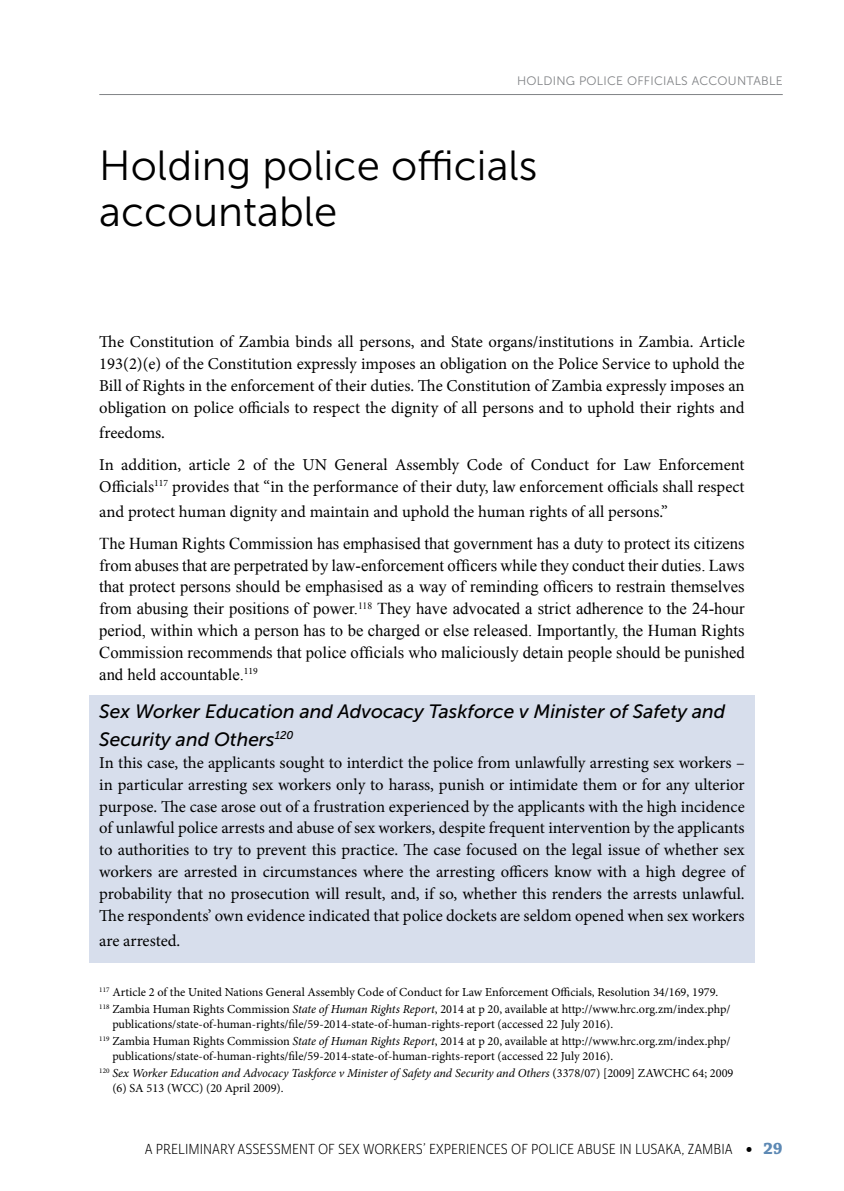
<style>
.page{position:relative;width:844px;height:1191px;background:#fff}
.page>*{position:absolute;margin:0;border:0;box-sizing:border-box;transform-origin:0 0}
.t1{font:42px/45.5px "Museo Sans 300";color:#000}
.t2{font:italic 19.25px/28px "Museo Sans 500";color:#000}
.t3{font:16.62px/21.9px "Minion Pro";color:#000;text-align:justify}
.t4{font:16.62px/21.9px "Times New Roman";color:#000;text-align:justify}
.t5{font:14px "Cabrito Sans Con Boo";color:#000}
.t6{font:12.25px/17.2px "Minion Pro";color:#000}
.t7{font:12.25px "Museo Sans 300";letter-spacing:.02em;color:#808285}
.s1{font-style:italic}
.s2{font-family:"Chaparral Pro";font-weight:700;font-size:17.5px}
.s3{font-family:"Chaparral Pro";font-weight:700;font-size:17.5px;color:#5d89b4}
</style>
<div class="page">
<hr style="left:99px;top:94px;width:683px;height:1px;background:#808285">
<div style="left:89px;top:694px;width:665px;height:268px;background:#d7deec"></div>
<p class="t7" style="left:517px;top:74px;width:267px">HOLDING POLICE OFFICIALS ACCOUNTABLE</p>
<h1 class="t1" style="left:99px;top:143px;width:439px">Holding police officials accountable</h1>
<p class="t3" style="left:99px;top:331px;width:646px">The Constitution of Zambia binds all persons, and State organs/institutions in Zambia. Article 193(2)(e) of the Constitution expressly imposes an obligation on the Police Service to uphold the Bill of Rights in the enforcement of their duties. The Constitution of Zambia expressly imposes an obligation on police officials to respect the dignity of all persons and to uphold their rights and</p>
<p class="t3" style="left:99px;top:417px;width:646px;line-height:31.8px">freedoms.<br>In addition, article 2 of the UN General Assembly Code of Conduct for Law Enforcement</p>
<p class="t3" style="left:99px;top:474px;width:646px;line-height:25.2px">Officials<sup>117</sup> provides that “in the performance of their duty, law enforcement officials shall respect and protect human dignity and maintain and uphold the human rights of all persons.”</p>
<p class="t4" style="left:99px;top:532px;width:646px">The Human Rights Commission has emphasised that government has a duty to protect its citizens from abuses that are perpetrated by law-enforcement officers while they conduct their duties. Laws that protect persons should be emphasised as a way of reminding officers to restrain themselves from abusing their positions of power.<sup>118</sup> They have advocated a strict adherence to the 24-hour period, within which a person has to be charged or else released. Importantly, the Human Rights Commission recommends that police officials who maliciously detain people should be punished and held accountable.<sup>119</sup></p>
<p class="t2" style="left:99px;top:697px;width:627px">Sex Worker Education and Advocacy Taskforce v Minister of Safety and<br>Security and Others<sup>120</sup></p>
<p class="t3" style="left:99px;top:751px;width:646px">In this case, the applicants sought to interdict the police from unlawfully arresting sex workers – in particular arresting sex workers only to harass, punish or intimidate them or for any ulterior purpose. The case arose out of a frustration experienced by the applicants with the high incidence of unlawful police arrests and abuse of sex workers, despite frequent intervention by the applicants to authorities to try to prevent this practice. The case focused on the legal issue of whether sex workers are arrested in circumstances where the arresting officers know with a high degree of probability that no prosecution will result, and, if so, whether this renders the arrests unlawful.<br>The respondents’ own evidence indicated that police dockets are seldom opened when sex workers</p>
<p class="t3" style="left:99px;top:930px;width:82px">are arrested.</p>
<p class="t6" style="left:99px;top:983px;width:632px"><sup>117</sup> Article 2 of the United Nations General Assembly Code of Conduct for Law Enforcement Officials, Resolution 34/169, 1979.<br><sup>118</sup> Zambia Human Rights Commission <span class="s1">State of Human Rights Report</span>, 2014 at p 20, available at http://www.hrc.org.zm/index.php/</p>
<p class="t6" style="left:99px;top:1015px;width:632px;text-indent:13px">publications/state-of-human-rights/file/59-2014-state-of-human-rights-report (accessed 22 July 2016).<br><sup>119</sup> Zambia Human Rights Commission <span class="s1">State of Human Rights Report</span>, 2014 at p 20, available at http://www.hrc.org.zm/index.php/</p>
<p class="t6" style="left:99px;top:1047px;width:635px;text-indent:13px">publications/state-of-human-rights/file/59-2014-state-of-human-rights-report (accessed 22 July 2016).<br><sup>120</sup> <span class="s1">Sex Worker Education and Advocacy Taskforce v Minister of Safety and Security and Others</span> (3378/07) [2009] ZAWCHC 64; 2009</p>
<p class="t6" style="left:112px;top:1079px;width:173px">(6) SA 513 (WCC) (20 April 2009).</p>
<p class="t5" style="left:145px;top:1140px;width:639px">A PRELIMINARY ASSESSMENT OF SEX WORKERS’ EXPERIENCES OF POLICE ABUSE IN LUSAKA, ZAMBIA <span class="s2">•</span> <span class="s3">29</span></p>
</div>
